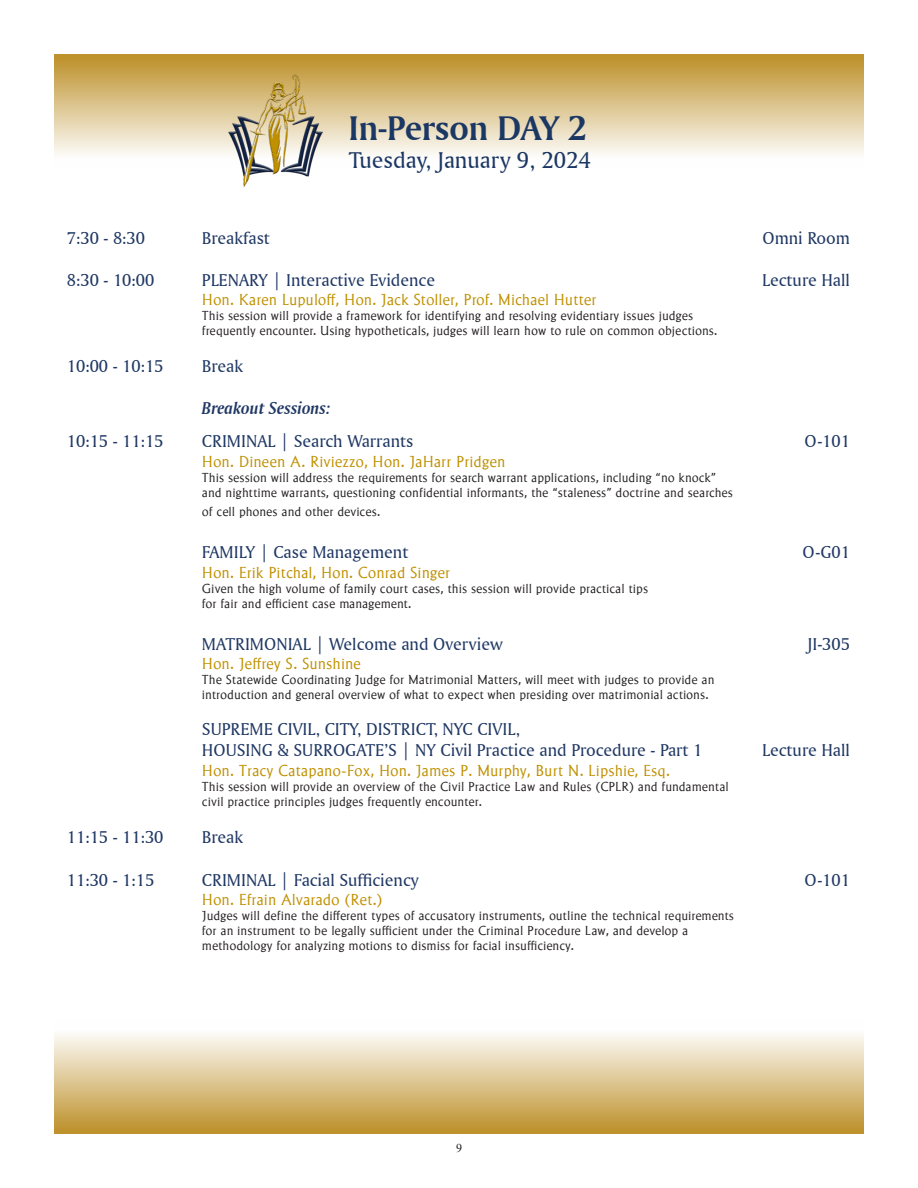
<style>
.page{position:relative;width:918px;height:1188px;background:#fff}
.page>*{position:absolute;margin:0;border:0;box-sizing:border-box;transform-origin:0 0}
.Heading{font:36px "Amerigo BT Bold A";color:#1b3763}
.sub_head{font:24px "Amerigo BT Roman A";color:#1b3763}
.program_titile{font:18px "Amerigo BT Roman A";color:#203864}
.blurb{font:18px "Amerigo BT Roman A";color:#203864}
.program_titile-2{font:18px "Amerigo BT Bold Italic A";color:#203864}
.program_titile-3{font:300 16.5px "Adelon";color:#bf9000}
.Faculty{font:300 16.5px "Adelon";letter-spacing:-.005em;color:#bf9000}
.blurb-2{font:300 16.5px "Adelon";letter-spacing:-.005em;color:#bf9000}
.Faculty-2{font:300 13.5px/15px "Adelon";letter-spacing:-.005em;color:#231f20}
.blurb-3{font:300 13.5px/15px "Adelon";letter-spacing:-.005em;color:#231f20}
.t1{font:12px "Times New Roman";color:#231f20}
</style>
<div class="page">
<div style="left:54px;top:54px;width:810px;height:114px;background:linear-gradient(to bottom,#bc8e26,#fff)"></div>
<img style="left:228px;top:70px;width:94px;height:117px">
<div style="left:54px;top:1020px;width:810px;height:114px;background:linear-gradient(to bottom,#fff,#bd902b)"></div>
<p class="Heading" style="left:349px;top:106px;width:239px">In-Person DAY 2</p>
<p class="sub_head" style="left:349px;top:146px;width:243px">Tuesday, January 9, 2024</p>
<p class="program_titile" style="left:67px;top:227px;width:80px">7:30 - 8:30</p>
<p class="program_titile" style="left:202px;top:227px;width:69px">Breakfast</p>
<p class="program_titile" style="left:763px;top:227px;width:89px">Omni Room</p>
<p class="program_titile" style="left:67px;top:269px;width:89px">8:30 - 10:00</p>
<p class="program_titile" style="left:202px;top:269px;width:235px">PLENARY | Interactive Evidence</p>
<p class="program_titile" style="left:762px;top:269px;width:89px">Lecture Hall</p>
<p class="Faculty" style="left:202px;top:291px;width:396px">Hon. Karen Lupuloff, Hon. Jack Stoller, Prof. Michael Hutter</p>
<p class="blurb-3" style="left:202px;top:308px;width:517px">This session will provide a framework for identifying and resolving evidentiary issues judges frequently encounter. Using hypotheticals, judges will learn how to rule on common objections.</p>
<p class="blurb" style="left:67px;top:355px;width:98px">10:00 - 10:15</p>
<p class="blurb" style="left:202px;top:355px;width:43px">Break</p>
<p class="program_titile-2" style="left:202px;top:398px;width:130px">Breakout Sessions:</p>
<p class="program_titile" style="left:67px;top:431px;width:98px">10:15 - 11:15</p>
<p class="program_titile" style="left:202px;top:431px;width:213px">CRIMINAL | Search Warrants</p>
<p class="program_titile" style="left:805px;top:431px;width:47px">O-101</p>
<p class="program_titile-3" style="left:202px;top:452px;width:305px">Hon. Dineen A. Riviezzo, Hon. JaHarr Pridgen</p>
<p class="Faculty-2" style="left:202px;top:470px;width:533px">This session will address the requirements for search warrant applications, including “no knock” and nighttime warrants, questioning confidential informants, the “staleness” doctrine and searches</p>
<p class="Faculty-2" style="left:202px;top:505px;width:180px">of cell phones and other devices.</p>
<p class="program_titile" style="left:202px;top:542px;width:208px">FAMILY | Case Management</p>
<p class="program_titile" style="left:803px;top:542px;width:49px">O-G01</p>
<p class="program_titile-3" style="left:202px;top:563px;width:250px">Hon. Erik Pitchal, Hon. Conrad Singer</p>
<p class="Faculty-2" style="left:202px;top:581px;width:448px">Given the high volume of family court cases, this session will provide practical tips for fair and efficient case management.</p>
<p class="program_titile" style="left:202px;top:633px;width:302px">MATRIMONIAL | Welcome and Overview</p>
<p class="program_titile" style="left:807px;top:633px;width:44px">JI-305</p>
<p class="program_titile-3" style="left:202px;top:655px;width:161px">Hon. Jeffrey S. Sunshine</p>
<p class="Faculty-2" style="left:202px;top:673px;width:514px">The Statewide Coordinating Judge for Matrimonial Matters, will meet with judges to provide an introduction and general overview of what to expect when presiding over matrimonial actions.</p>
<p class="program_titile" style="left:202px;top:719px;width:320px">SUPREME CIVIL, CITY, DISTRICT, NYC CIVIL,</p>
<p class="program_titile" style="left:202px;top:740px;width:502px">HOUSING &amp; SURROGATE’S | NY Civil Practice and Procedure - Part 1</p>
<p class="program_titile" style="left:762px;top:740px;width:89px">Lecture Hall</p>
<p class="program_titile-3" style="left:202px;top:761px;width:470px">Hon. Tracy Catapano-Fox, Hon. James P. Murphy, Burt N. Lipshie, Esq.</p>
<p class="blurb-3" style="left:202px;top:779px;width:528px">This session will provide an overview of the Civil Practice Law and Rules (CPLR) and fundamental civil practice principles judges frequently encounter.</p>
<p class="blurb" style="left:67px;top:826px;width:98px">11:15 - 11:30</p>
<p class="blurb" style="left:202px;top:826px;width:43px">Break</p>
<p class="blurb" style="left:67px;top:869px;width:89px">11:30 - 1:15</p>
<p class="blurb" style="left:202px;top:869px;width:218px">CRIMINAL | Facial Sufficiency</p>
<p class="blurb" style="left:805px;top:869px;width:47px">O-101</p>
<p class="blurb-2" style="left:202px;top:891px;width:182px">Hon. Efrain Alvarado (Ret.)</p>
<p class="Faculty-2" style="left:202px;top:908px;width:534px">Judges will define the different types of accusatory instruments, outline the technical requirements for an instrument to be legally sufficient under the Criminal Procedure Law, and develop a methodology for analyzing motions to dismiss for facial insufficiency.</p>
<p class="t1" style="left:456px;top:1140px;width:7px">9</p>
</div>
